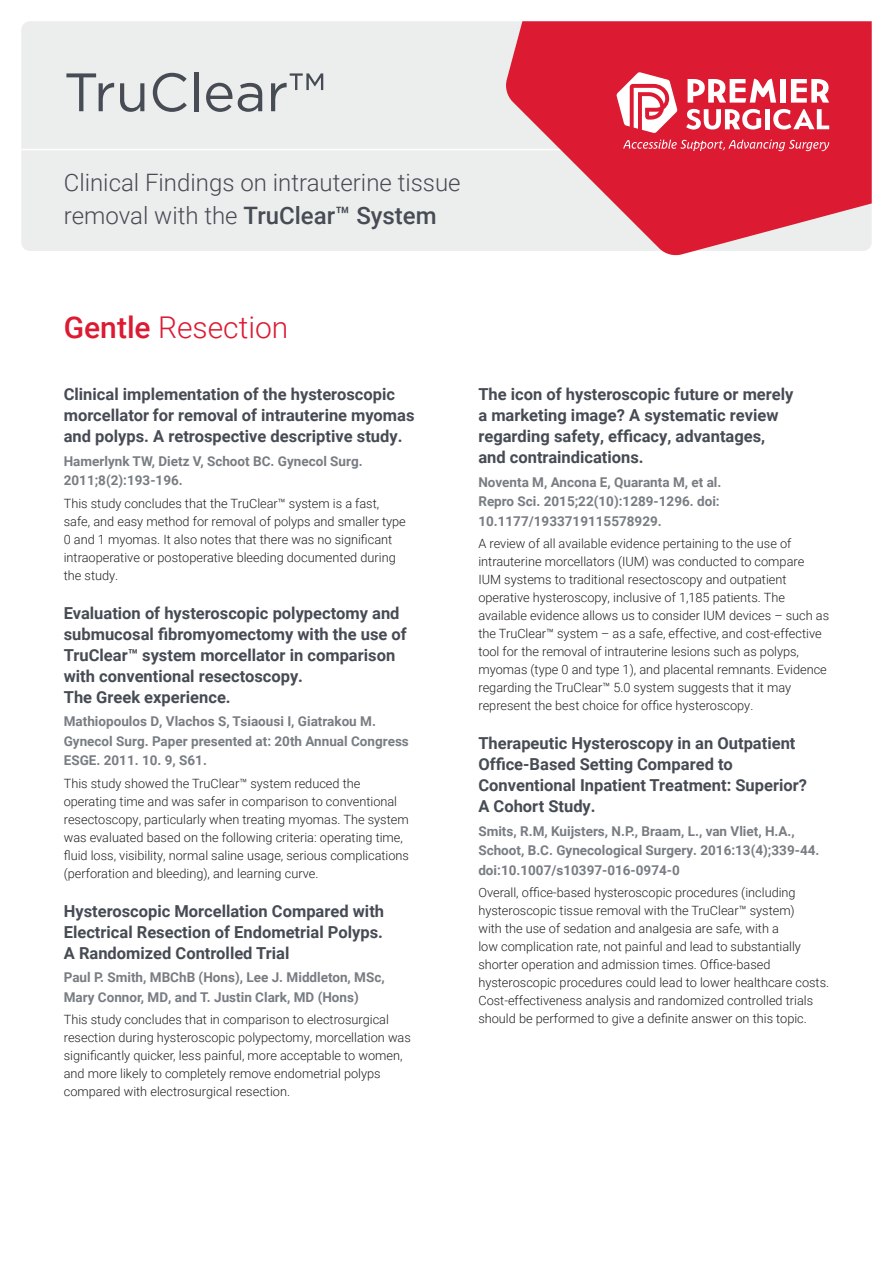
<style>
.page{position:relative;width:893px;height:1263px;background:#fff}
.page>*{position:absolute;margin:0;border:0;box-sizing:border-box;transform-origin:0 0}
.t1{font:54px "Gotham";color:#464b54}
.t2{font:300 30px "Roboto";color:#dc1a32}
.t3{font:300 24px/33px "Roboto";color:#464b54}
.t4{font:700 16.5px/21px "Roboto";color:#464b54}
.t5{font:700 13.5px/19.5px "Roboto";color:#787d83}
.t6{font:300 12.75px/18px "Roboto";color:#231f20}
.s1{font-weight:500}
</style>
<div class="page">
<div style="left:21px;top:21px;width:851px;height:230px;background:#eceeed;border-radius:9px"></div>
<hr style="left:21px;top:149px;width:851px;height:1px;background:#fff">
<svg style="left:506px;top:21px;width:366px;height:235px;fill:#dc1a32"></svg>
<svg style="left:623px;top:140px;width:206px;height:11px;background:#e45062"></svg>
<svg style="left:617px;top:72px;width:60px;height:61px;background:#ed8d99"></svg>
<div style="left:780px;top:79px;width:6px;height:24px;background:#fff"></div>
<svg style="left:688px;top:79px;width:88px;height:24px;background:#ef97a2"></svg>
<svg style="left:791px;top:79px;width:38px;height:24px"></svg>
<svg style="left:686px;top:109px;width:75px;height:21px;background:#ed8c98"></svg>
<div style="left:765px;top:109px;width:5px;height:20px;background:#fff"></div>
<svg style="left:773px;top:109px;width:56px;height:20px"></svg>
<h1 class="t1" style="left:64px;top:58px;width:263px">TruClear™</h1>
<h3 class="t3" style="left:64px;top:165px;width:398px">Clinical Findings on intrauterine tissue removal with the <span class="s1">TruClear™ System</span></h3>
<h2 class="t2" style="left:64px;top:306px;width:226px"><span class="s1">Gentle</span> Resection</h2>
<p class="t4" style="left:64px;top:383px;width:352px">Clinical implementation of the hysteroscopic morcellator for removal of intrauterine myomas and polyps. A retrospective descriptive study.</p>
<p class="t5" style="left:64px;top:451px;width:300px">Hamerlynk TW, Dietz V, Schoot BC. Gynecol Surg.<br>2011;8(2):193‑196.</p>
<p class="t6" style="left:64px;top:493px;width:344px">This study concludes that the TruClear™ system is a fast, safe, and easy method for removal of polyps and smaller type 0 and 1 myomas. It also notes that there was no significant intraoperative or postoperative bleeding documented during the study.</p>
<p class="t4" style="left:64px;top:601px;width:344px">Evaluation of hysteroscopic polypectomy and submucosal fibromyomectomy with the use of TruClear™ system morcellator in comparison with conventional resectoscopy.<br>The Greek experience.</p>
<p class="t5" style="left:64px;top:711px;width:347px">Mathiopoulos D, Vlachos S, Tsiaousi I, Giatrakou M.<br>Gynecol Surg. Paper presented at: 20th Annual Congress<br>ESGE. 2011. 10. 9, S61.</p>
<p class="t6" style="left:64px;top:773px;width:347px">This study showed the TruClear™ system reduced the operating time and was safer in comparison to conventional resectoscopy, particularly when treating myomas. The system was evaluated based on the following criteria: operating time, fluid loss, visibility, normal saline usage, serious complications (perforation and bleeding), and learning curve.</p>
<p class="t4" style="left:64px;top:899px;width:322px;text-align:justify">Hysteroscopic Morcellation Compared with Electrical Resection of Endometrial Polyps.<br>A Randomized Controlled Trial</p>
<p class="t5" style="left:64px;top:967px;width:322px">Paul P. Smith, MBChB (Hons), Lee J. Middleton, MSc,<br>Mary Connor, MD, and T. Justin Clark, MD (Hons)</p>
<p class="t6" style="left:64px;top:1010px;width:349px">This study concludes that in comparison to electrosurgical resection during hysteroscopic polypectomy, morcellation was significantly quicker, less painful, more acceptable to women, and more likely to completely remove endometrial polyps compared with electrosurgical resection.</p>
<p class="t4" style="left:478px;top:383px;width:317px">The icon of hysteroscopic future or merely a marketing image? A systematic review regarding safety, efficacy, advantages, and contraindications.</p>
<p class="t5" style="left:478px;top:472px;width:245px">Noventa M, Ancona E, Quaranta M, et al.<br>Repro Sci. 2015;22(10):1289‑1296. doi:<br>10.1177/1933719115578929.</p>
<p class="t6" style="left:478px;top:534px;width:352px">A review of all available evidence pertaining to the use of intrauterine morcellators (IUM) was conducted to compare IUM systems to traditional resectoscopy and outpatient operative hysteroscopy, inclusive of 1,185 patients. The available evidence allows us to consider IUM devices – such as the TruClear™ system – as a safe, effective, and cost‑effective tool for the removal of intrauterine lesions such as polyps, myomas (type 0 and type 1), and placental remnants. Evidence regarding the TruClear™ 5.0 system suggests that it may represent the best choice for office hysteroscopy.</p>
<p class="t4" style="left:478px;top:732px;width:330px">Therapeutic Hysteroscopy in an Outpatient Office‑Based Setting Compared to Conventional Inpatient Treatment: Superior?<br>A Cohort Study.</p>
<p class="t5" style="left:478px;top:821px;width:343px">Smits, R.M, Kuijsters, N.P., Braam, L., van Vliet, H.A.,<br>Schoot, B.C. Gynecological Surgery. 2016:13(4);339‑44. doi:10.1007/s10397‑016‑0974‑0</p>
<p class="t6" style="left:478px;top:883px;width:352px">Overall, office‑based hysteroscopic procedures (including hysteroscopic tissue removal with the TruClear™ system)<br>with the use of sedation and analgesia are safe, with a<br>low complication rate, not painful and lead to substantially shorter operation and admission times. Office‑based hysteroscopic procedures could lead to lower healthcare costs.<br>Cost‑effectiveness analysis and randomized controlled trials should be performed to give a definite answer on this topic.</p>
</div>
